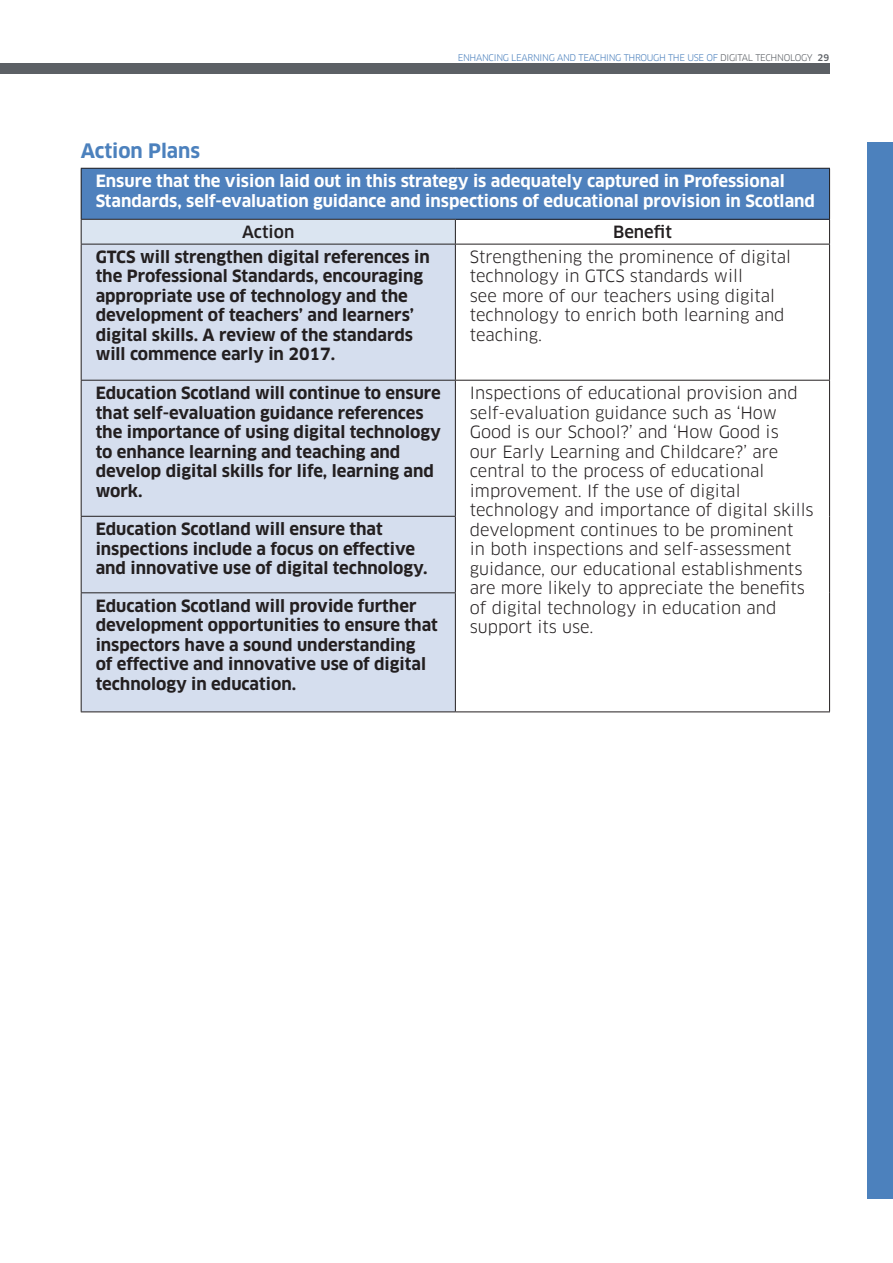
<style>
.page{position:relative;width:893px;height:1263px;background:#fff}
.page>*{position:absolute;margin:0;border:0;box-sizing:border-box;transform-origin:0 0}
.New_Heading_2{font:700 19.5px "Clan";color:#4c81bd}
.NEW_Table_TEXT{font:700 16.5px/19.5px "Clan";color:#231f20}
.NEW_Table_TEXT-2{font:16.5px/19.5px "Clan";color:#231f20}
.NEW_Table_TEXT-3{font:700 16.5px/19.5px "Clan";color:#fff}
.NEW_Table_TEXT-4{font:500 16.5px "Clan";color:#231f20}
.t1{font:9px "Clan";letter-spacing:-.035em;color:#4c81bd}
.s1{color:#5c6065}
.s2{font-weight:500;color:#5c6065}
</style>
<div class="page">
<div style="left:0;top:64px;width:829px;height:10px;background:#5c6065"></div>
<div style="left:867px;top:142px;width:26px;height:1057px;background:#4c81bd"></div>
<div style="left:81px;top:168px;width:749px;height:51px;background:#4f81bd"></div>
<div style="left:81px;top:219px;width:374px;height:25px;background:#dbe5f1"></div>
<div style="left:82px;top:245px;width:373px;height:466px;background:#d5deee"></div>
<hr style="left:81px;top:168px;width:374px;height:1px;background:#231f20">
<hr style="left:81px;top:169px;width:1px;height:50px;background:#231f20">
<hr style="left:455px;top:168px;width:375px;height:1px;background:#231f20">
<hr style="left:829px;top:169px;width:1px;height:50px;background:#231f20">
<hr style="left:81px;top:219px;width:374px;height:1px;background:#231f20">
<svg style="left:81px;top:220px;width:1px;height:24px"></svg>
<hr style="left:455px;top:219px;width:375px;height:1px;background:#231f20">
<svg style="left:455px;top:220px;width:1px;height:24px"></svg>
<svg style="left:829px;top:220px;width:1px;height:24px"></svg>
<hr style="left:81px;top:244px;width:374px;height:1px;background:#231f20">
<hr style="left:81px;top:244px;width:1px;height:136px;background:#231f20">
<hr style="left:455px;top:244px;width:375px;height:1px;background:#231f20">
<hr style="left:455px;top:244px;width:1px;height:136px;background:#231f20">
<hr style="left:829px;top:244px;width:1px;height:136px;background:#231f20">
<hr style="left:81px;top:380px;width:374px;height:1px;background:#231f20">
<hr style="left:81px;top:381px;width:1px;height:135px;background:#231f20">
<hr style="left:455px;top:380px;width:375px;height:1px;background:#231f20">
<hr style="left:455px;top:381px;width:1px;height:135px;background:#231f20">
<hr style="left:829px;top:381px;width:1px;height:135px;background:#231f20">
<hr style="left:829px;top:516px;width:1px;height:77px;background:#231f20">
<hr style="left:829px;top:593px;width:1px;height:118px;background:#231f20">
<hr style="left:455px;top:711px;width:375px;height:1px;background:#231f20">
<hr style="left:81px;top:516px;width:375px;height:1px;background:#231f20">
<hr style="left:81px;top:517px;width:1px;height:75px;background:#231f20">
<hr style="left:455px;top:517px;width:1px;height:75px;background:#231f20">
<hr style="left:81px;top:592px;width:375px;height:1px;background:#231f20">
<hr style="left:81px;top:593px;width:1px;height:118px;background:#231f20">
<hr style="left:455px;top:593px;width:1px;height:118px;background:#231f20">
<hr style="left:81px;top:711px;width:374px;height:1px;background:#231f20">
<p class="t1" style="left:458px;top:52px;width:373px">ENHANCING LEARNING AND TEACHING THROUGH THE USE OF <span class="s1">DIGITAL TECHNOLOGY</span> <span class="s2">29</span></p>
<p class="New_Heading_2" style="left:81px;top:138px;width:121px">Action Plans</p>
<p class="NEW_Table_TEXT-3" style="left:96px;top:172px;width:721px">Ensure that the vision laid out in this strategy is adequately captured in Professional<br>Standards, self-evaluation guidance and inspections of educational provision in Scotland</p>
<p class="NEW_Table_TEXT-4" style="left:242px;top:222px;width:54px">Action</p>
<p class="NEW_Table_TEXT-4" style="left:613px;top:222px;width:60px">Benefit</p>
<p class="NEW_Table_TEXT" style="left:96px;top:247px;width:336px">GTCS will strengthen digital references in the Professional Standards, encouraging appropriate use of technology and the development of teachers’ and learners’ digital skills. A review of the standards will commence early in 2017.</p>
<p class="NEW_Table_TEXT-2" style="left:470px;top:247px;width:323px">Strengthening the prominence of digital technology in GTCS standards will<br>see more of our teachers using digital technology to enrich both learning and teaching.</p>
<p class="NEW_Table_TEXT" style="left:96px;top:383px;width:347px">Education Scotland will continue to ensure that self-evaluation guidance references the importance of using digital technology to enhance learning and teaching and develop digital skills for life, learning and work.</p>
<p class="NEW_Table_TEXT-2" style="left:470px;top:383px;width:345px">Inspections of educational provision and self-evaluation guidance such as ‘How Good is our School?’ and ‘How Good is<br>our Early Learning and Childcare?’ are central to the process of educational improvement. If the use of digital technology and importance of digital skills development continues to be prominent<br>in both inspections and self-assessment guidance, our educational establishments are more likely to appreciate the benefits of digital technology in education and support its use.</p>
<p class="NEW_Table_TEXT" style="left:96px;top:519px;width:333px">Education Scotland will ensure that inspections include a focus on effective and innovative use of digital technology.</p>
<p class="NEW_Table_TEXT" style="left:96px;top:596px;width:344px">Education Scotland will provide further development opportunities to ensure that inspectors have a sound understanding<br>of effective and innovative use of digital technology in education.</p>
</div>
